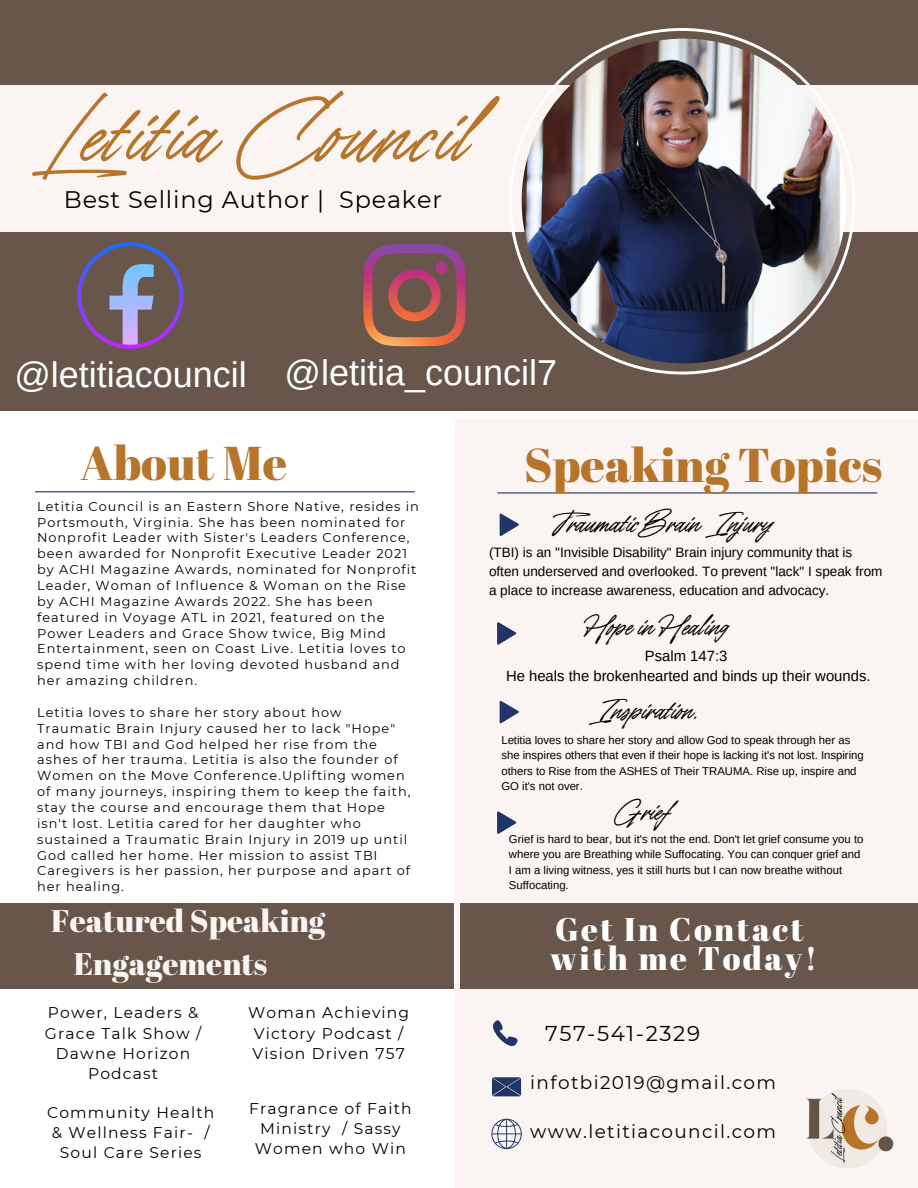
<style>
.page{position:relative;width:918px;height:1188px;background:#fff}
.page>*{position:absolute;margin:0;border:0;box-sizing:border-box;transform-origin:0 0}
.t1{font:73.2px "TY Script";letter-spacing:.035em;color:#b6752a}
.t2{font:47.4px "Abril Fatface";color:#b6752a}
.t3{font:36px "Arimo";color:#fff}
.t4{font:32.7px/29.2px "Abril Fatface";letter-spacing:.075em;color:#fff}
.t5{font:31.35px/42.8px "Abril Fatface";color:#faf4f2}
.t6{font:23.85px "Montserrat";letter-spacing:.035em;color:#000}
.t7{font:23.55px "TY Script";color:#000}
.t8{font:21.45px "Montserrat";letter-spacing:.075em;color:#000}
.t9{font:18.45px "Montserrat";letter-spacing:.075em;color:#000}
.t10{font:15.45px/20.1px "Montserrat";letter-spacing:.075em;color:#000;text-align:center}
.t11{font:14.85px/20.2px "Arimo";color:#000;text-align:center}
.t12{font:13.5px/18.9px "Arimo";color:#000}
.t13{font:12.9px/15.9px "Montserrat";letter-spacing:.075em;color:#000}
.t14{font:11.4px/15.5px "Arimo";color:#000}
</style>
<div class="page">
<div style="left:455px;top:418px;width:463px;height:770px;background:#faf4f2"></div>
<div style="left:0;top:0;width:918px;height:411px;background:#675649"></div>
<div style="left:0;top:86px;width:918px;height:146px;background:#faf4f2"></div>
<svg style="left:509px;top:28px;width:346px;height:347px"></svg>
<img style="left:522px;top:39px;width:324px;height:324px;border-radius:50%">
<div style="left:0;top:903px;width:454px;height:86px;background:#675649"></div>
<hr style="left:35px;top:491px;width:379px;height:1px;background:#233467">
<hr style="left:498px;top:492px;width:379px;height:2px;background:#233467">
<svg style="left:493px;top:1020px;width:25px;height:26px"></svg>
<svg style="left:492px;top:1077px;width:29px;height:19px"></svg>
<svg style="left:491px;top:1119px;width:31px;height:30px"></svg>
<svg style="left:500px;top:514px;width:19px;height:22px"></svg>
<div style="left:461px;top:903px;width:457px;height:86px;background:#675649"></div>
<svg style="left:497px;top:622px;width:19px;height:23px"></svg>
<svg style="left:497px;top:811px;width:19px;height:23px"></svg>
<svg style="left:500px;top:701px;width:19px;height:22px"></svg>
<img style="left:806px;top:1089px;width:88px;height:79px">
<svg style="left:77px;top:242px;width:107px;height:107px"></svg>
<svg style="left:363px;top:244px;width:103px;height:102px"></svg>
<h1 class="t1" style="left:29px;top:90px;width:443px">Letitia Council</h1>
<h3 class="t6" style="left:64px;top:185px;width:380px">Best Selling Author | Speaker</h3>
<h3 class="t3" style="left:14px;top:354px;width:234px">@letitiacouncil</h3>
<h3 class="t3" style="left:285px;top:353px;width:274px">@letitia_council7</h3>
<h2 class="t2" style="left:81px;top:430px;width:208px">About Me</h2>
<p class="t13" style="left:37px;top:498px;width:383px">Letitia Council is an Eastern Shore Native, resides in Portsmouth, Virginia. She has been nominated for Nonprofit Leader with Sister's Leaders Conference, been awarded for Nonprofit Executive Leader 2021 by ACHI Magazine Awards, nominated for Nonprofit Leader, Woman of Influence &amp; Woman on the Rise by ACHI Magazine Awards 2022. She has been featured in Voyage ATL in 2021, featured on the Power Leaders and Grace Show twice, Big Mind Entertainment, seen on Coast Live. Letitia loves to spend time with her loving devoted husband and her amazing children.</p>
<p class="t13" style="left:37px;top:704px;width:375px">Letitia loves to share her story about how Traumatic Brain Injury caused her to lack "Hope" and how TBI and God helped her rise from the ashes of her trauma. Letitia is also the founder of Women on the Move Conference.Uplifting women of many journeys, inspiring them to keep the faith, stay the course and encourage them that Hope isn't lost. Letitia cared for her daughter who sustained a Traumatic Brain Injury in 2019 up until God called her home. Her mission to assist TBI Caregivers is her passion, her purpose and apart of her healing.</p>
<h3 class="t5" style="left:74px;top:899px;width:253px;text-indent:-23px">Featured Speaking<br>Engagements</h3>
<p class="t10" style="left:45px;top:1003px;width:158px">Power, Leaders &amp;<br>Grace Talk Show /<br>Dawne Horizon<br>Podcast</p>
<p class="t10" style="left:248px;top:1003px;width:163px;text-align:left">Woman Achieving<br>Victory Podcast /<br>Vision Driven 757</p>
<p class="t10" style="left:47px;top:1102px;width:169px">Community Health &amp; Wellness Fair- /<br>Soul Care Series</p>
<p class="t10" style="left:249px;top:1098px;width:164px">Fragrance of Faith<br>Ministry / Sassy<br>Women who Win</p>
<h2 class="t2" style="left:524px;top:431px;width:359px">Speaking Topics</h2>
<h3 class="t7" style="left:556px;top:509px;width:218px">Traumatic Brain Injury</h3>
<p class="t12" style="left:489px;top:543px;width:395px">(TBI) is an "Invisible Disability" Brain injury community that is often underserved and overlooked. To prevent "lack" I speak from a place to increase awareness, education and advocacy.</p>
<h3 class="t7" style="left:584px;top:612px;width:145px">Hope in Healing</h3>
<p class="t11" style="left:506px;top:646px;width:366px">Psalm 147:3<br>He heals the brokenhearted and binds up their wounds.</p>
<h3 class="t7" style="left:589px;top:697px;width:110px">Inspiration.</h3>
<p class="t14" style="left:501px;top:732px;width:364px">Letitia loves to share her story and allow God to speak through her as she inspires others that even if their hope is lacking it's not lost. Inspiring others to Rise from the ASHES of Their TRAUMA. Rise up, inspire and GO it's not over.</p>
<h3 class="t7" style="left:614px;top:798px;width:74px">Grief</h3>
<p class="t14" style="left:509px;top:831px;width:356px">Grief is hard to bear, but it's not the end. Don't let grief consume you to where you are Breathing while Suffocating. You can conquer grief and I am a living witness, yes it still hurts but I can now breathe without Suffocating.</p>
<h3 class="t4" style="left:550px;top:914px;width:269px">Get In Contact with me Today!</h3>
<h3 class="t8" style="left:545px;top:1020px;width:156px">757-541-2329</h3>
<h3 class="t9" style="left:530px;top:1071px;width:247px">infotbi2019@gmail.com</h3>
<h3 class="t9" style="left:530px;top:1121px;width:247px">www.letitiacouncil.com</h3>
</div>
